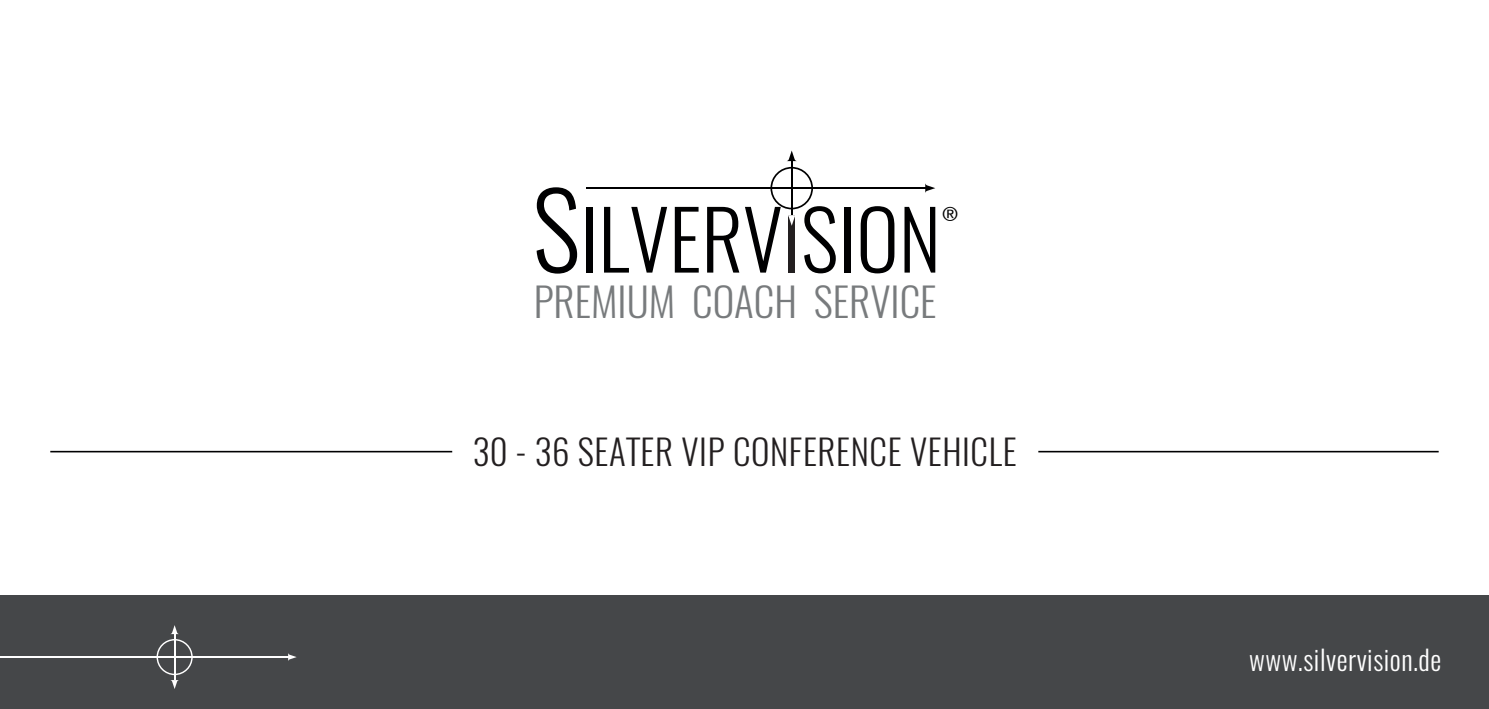
<style>
.page{position:relative;width:1489px;height:709px;background:#fff}
.page>*{position:absolute;margin:0;border:0;box-sizing:border-box;transform-origin:0 0}
.t1{font:300 81.25px "Oswald";color:#000001}
.t2{font:300 40px "Oswald";color:#787b7d}
.t3{font:300 35px "Oswald";letter-spacing:.02em;color:#231f20}
.t4{font:300 27.5px "Oswald";letter-spacing:.015em;color:#fff}
.t5{font:300 20.25px "Frutiger 45";color:#000001}
.s1{font-size:104.25px}
</style>
<div class="page">
<hr style="left:1024px;top:451px;width:414px;height:1px;background:#000001">
<hr style="left:50px;top:451px;width:422px;height:1px;background:#000001">
<div style="left:0;top:595px;width:1488px;height:114px;background:#454749"></div>
<div style="left:788px;top:215px;width:6px;height:57px;background:#231f20"></div>
<svg style="left:925px;top:183px;width:10px;height:10px"></svg>
<svg style="left:787px;top:150px;width:10px;height:11px"></svg>
<hr style="left:586px;top:187px;width:339px;height:2px;background:#000001">
<svg style="left:770px;top:167px;width:43px;height:42px"></svg>
<hr style="left:790px;top:161px;width:2px;height:54px;background:#000001">
<svg style="left:788px;top:215px;width:7px;height:11px"></svg>
<svg style="left:288px;top:653px;width:9px;height:8px"></svg>
<hr style="left:0;top:656px;width:288px;height:1px;background:#fff">
<svg style="left:156px;top:625px;width:37px;height:64px"></svg>
<h1 class="t1" style="left:532px;top:185px;width:410px"><span class="s1">S</span>ILVERV SION</h1>
<p class="t2" style="left:533px;top:275px;width:404px">PREMIUM COACH SERVICE</p>
<p class="t5" style="left:942px;top:203px;width:18px">®</p>
<p class="t3" style="left:473px;top:429px;width:545px">30 - 36 SEATER VIP CONFERENCE VEHICLE</p>
<p class="t3" style="left:490px;top:429px;width:510px">30 - 36 SITZER KONFERENZ FAHRZEUGE</p>
<p class="t4" style="left:1248px;top:641px;width:194px">www.silvervision.de</p>
</div>
